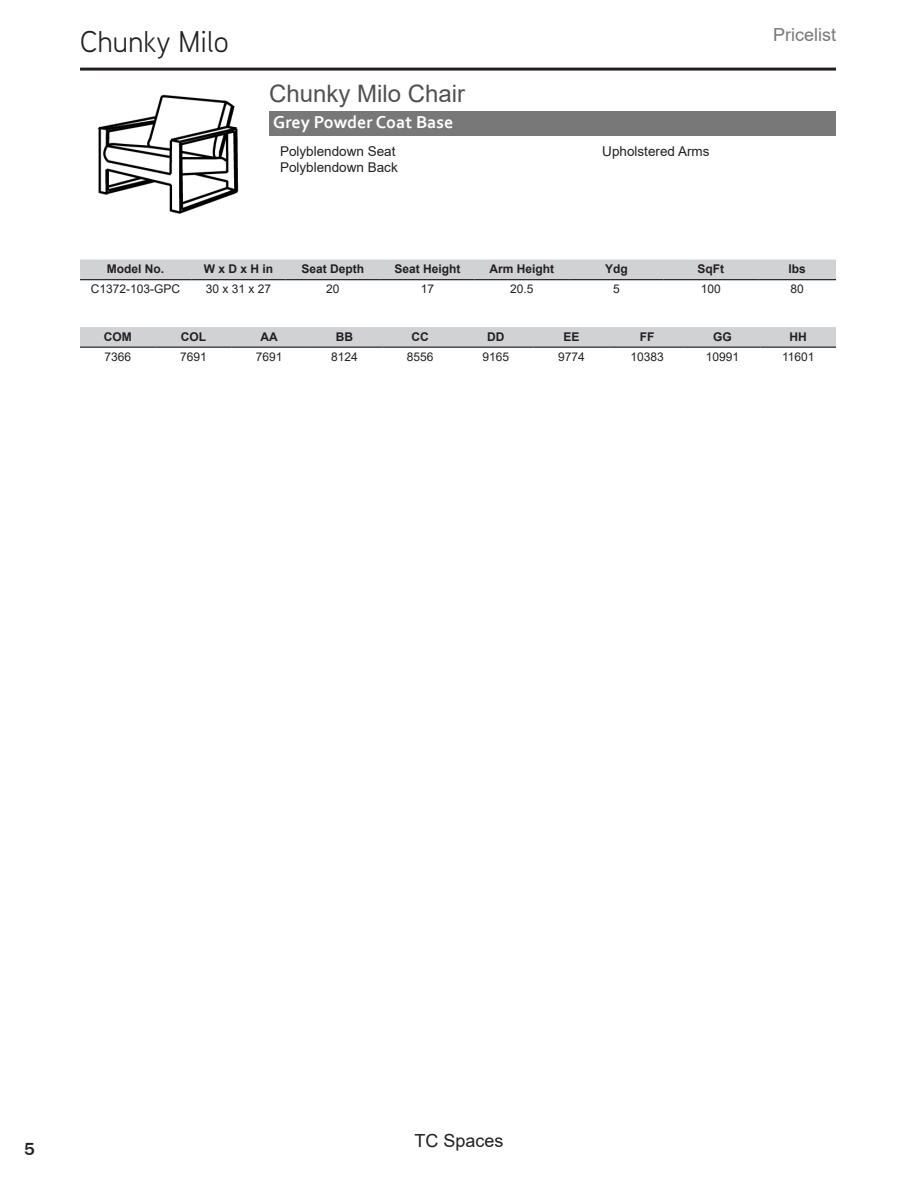
<style>
.page{position:relative;width:918px;height:1188px;background:#fff}
.page>*{position:absolute;margin:0;border:0;box-sizing:border-box;transform-origin:0 0}
.t1{font:30px "Aaux Next";color:#231f20}
.item_name{font:24px "Arial";color:#505052}
.t2{font:700 18px "Corbel";color:#fff}
.t3{font:18px "Arial";color:#787878}
.t4{font:18px "Arial";color:#231f20}
.t5{font:500 18px "Franklin Gothic";color:#231f20}
.t6{font:13.5px "Arial";color:#231f20}
.t7{font:12px "Arial";color:#231f20}
.t8{font:700 12px "Arial";color:#231f20}
</style>
<div class="page">
<hr style="left:80px;top:68px;width:756px;height:3px;background:#231f20">
<div style="left:269px;top:111px;width:567px;height:25px;background:#787878"></div>
<div style="left:80px;top:260px;width:756px;height:19px;background:#d1d2d4"></div>
<hr style="left:80px;top:279px;width:111px;height:1px;background:#231f20">
<hr style="left:191px;top:279px;width:95px;height:1px;background:#231f20">
<hr style="left:286px;top:279px;width:94px;height:1px;background:#231f20">
<hr style="left:380px;top:279px;width:95px;height:1px;background:#231f20">
<hr style="left:475px;top:279px;width:94px;height:1px;background:#231f20">
<hr style="left:569px;top:279px;width:95px;height:1px;background:#231f20">
<hr style="left:664px;top:279px;width:94px;height:1px;background:#231f20">
<hr style="left:758px;top:279px;width:78px;height:1px;background:#231f20">
<div style="left:80px;top:327px;width:756px;height:20px;background:#d1d2d4"></div>
<hr style="left:80px;top:347px;width:76px;height:1px;background:#231f20">
<hr style="left:156px;top:347px;width:75px;height:1px;background:#231f20">
<hr style="left:231px;top:347px;width:76px;height:1px;background:#231f20">
<hr style="left:307px;top:347px;width:75px;height:1px;background:#231f20">
<hr style="left:382px;top:347px;width:76px;height:1px;background:#231f20">
<hr style="left:458px;top:347px;width:76px;height:1px;background:#231f20">
<hr style="left:534px;top:347px;width:75px;height:1px;background:#231f20">
<hr style="left:609px;top:347px;width:76px;height:1px;background:#231f20">
<hr style="left:685px;top:347px;width:75px;height:1px;background:#231f20">
<hr style="left:760px;top:347px;width:76px;height:1px;background:#231f20">
<img style="left:98px;top:94px;width:141px;height:120px">
<h1 class="t1" style="left:80px;top:21px;width:150px">Chunky Milo</h1>
<p class="item_name" style="left:269px;top:77px;width:198px">Chunky Milo Chair</p>
<p class="t2" style="left:273px;top:111px;width:182px">Grey Powder Coat Base</p>
<p class="t6" style="left:280px;top:142px;width:117px">Polyblendown Seat</p>
<p class="t6" style="left:280px;top:158px;width:119px">Polyblendown Back</p>
<p class="t6" style="left:602px;top:142px;width:109px">Upholstered Arms</p>
<p class="t3" style="left:773px;top:22px;width:64px">Pricelist</p>
<p class="t8" style="left:107px;top:260px;width:59px">Model No.</p>
<p class="t8" style="left:204px;top:260px;width:71px">W x D x H in</p>
<p class="t8" style="left:302px;top:260px;width:64px">Seat Depth</p>
<p class="t8" style="left:394px;top:260px;width:68px">Seat Height</p>
<p class="t8" style="left:490px;top:260px;width:66px">Arm Height</p>
<p class="t8" style="left:605px;top:260px;width:24px">Ydg</p>
<p class="t8" style="left:698px;top:260px;width:28px">SqFt</p>
<p class="t8" style="left:788px;top:260px;width:19px">lbs</p>
<p class="t7" style="left:91px;top:281px;width:91px">C1372-103-GPC</p>
<p class="t7" style="left:206px;top:281px;width:67px">30 x 31 x 27</p>
<p class="t7" style="left:326px;top:281px;width:15px">20</p>
<p class="t7" style="left:421px;top:281px;width:15px">17</p>
<p class="t7" style="left:510px;top:281px;width:25px">20.5</p>
<p class="t7" style="left:613px;top:281px;width:8px">5</p>
<p class="t7" style="left:701px;top:281px;width:22px">100</p>
<p class="t7" style="left:790px;top:281px;width:15px">80</p>
<p class="t8" style="left:104px;top:328px;width:29px">COM</p>
<p class="t8" style="left:181px;top:328px;width:27px">COL</p>
<p class="t8" style="left:261px;top:328px;width:19px">AA</p>
<p class="t8" style="left:336px;top:328px;width:19px">BB</p>
<p class="t8" style="left:412px;top:328px;width:19px">CC</p>
<p class="t8" style="left:487px;top:328px;width:19px">DD</p>
<p class="t8" style="left:563px;top:328px;width:18px">EE</p>
<p class="t8" style="left:640px;top:328px;width:16px">FF</p>
<p class="t8" style="left:713px;top:328px;width:20px">GG</p>
<p class="t8" style="left:790px;top:328px;width:19px">HH</p>
<p class="t7" style="left:104px;top:348px;width:28px">7366</p>
<p class="t7" style="left:180px;top:348px;width:28px">7691</p>
<p class="t7" style="left:256px;top:348px;width:28px">7691</p>
<p class="t7" style="left:331px;top:348px;width:28px">8124</p>
<p class="t7" style="left:407px;top:348px;width:28px">8556</p>
<p class="t7" style="left:482px;top:348px;width:28px">9165</p>
<p class="t7" style="left:558px;top:348px;width:28px">9774</p>
<p class="t7" style="left:630px;top:348px;width:35px">10383</p>
<p class="t7" style="left:706px;top:348px;width:35px">10991</p>
<p class="t7" style="left:782px;top:348px;width:34px">11601</p>
<h3 class="t5" style="left:24px;top:1138px;width:12px">5</h3>
<h3 class="t4" style="left:414px;top:1128px;width:91px">TC Spaces</h3>
</div>
